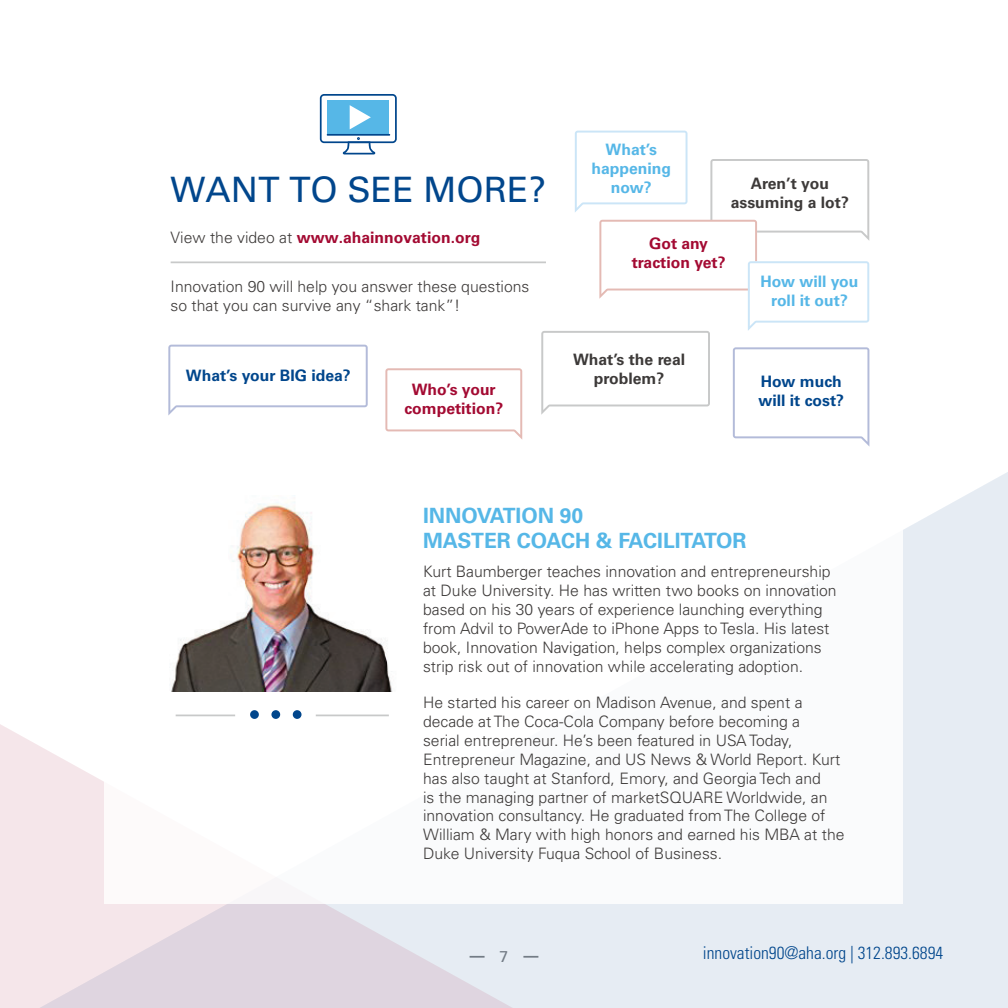
<style>
.page{position:relative;width:1008px;height:1008px;background:#fff}
.page>*{position:absolute;margin:0;border:0;box-sizing:border-box;transform-origin:0 0}
.t1{font:35px "Univers LT Std";color:#01468c}
.t2{font:700 21px/25.2px "Univers LT Std";color:#56b7e7}
.t3{font:300 condensed 17.5px "Univers LT Std";color:#01468c}
.t4{font:300 15.75px/18.9px "Univers LT Std";color:#3d3a39}
.t5{font:700 15.75px/18.9px "Univers LT Std";color:#a30a32;text-align:center}
.t6{font:700 15.75px/18.9px "Univers LT Std";color:#3d3a39;text-align:center}
.t7{font:700 15.75px/18.9px "Univers LT Std";color:#56b7e7;text-align:center}
.t8{font:700 15.75px/18.9px "Univers LT Std";color:#01468c}
.t9{font:15.75px "Univers LT Std";color:#808285}
.s1{font-weight:300;color:#3d3a39}
</style>
<div class="page">
<div style="left:570px;top:472px;width:438px;height:536px;background:#e6ecf3"></div>
<svg style="left:0;top:724px;width:570px;height:284px;background:#e9e1e8"></svg>
<div style="left:105px;top:105px;width:798px;height:798px;background:#fff"></div>
<hr style="left:171px;top:261px;width:375px;height:2px;background:#c8c9c9">
<svg style="left:320px;top:94px;width:77px;height:60px"></svg>
<svg style="left:385px;top:368px;width:137px;height:71px"></svg>
<svg style="left:541px;top:131px;width:328px;height:315px"></svg>
<img style="left:171px;top:495px;width:222px;height:197px">
<div style="left:250px;top:710px;width:9px;height:9px;background:#01468c;border-radius:50%"></div>
<div style="left:271px;top:710px;width:9px;height:9px;background:#01468c;border-radius:50%"></div>
<div style="left:293px;top:710px;width:9px;height:9px;background:#01468c;border-radius:50%"></div>
<hr style="left:316px;top:715px;width:73px;height:1px;background:#c8c9c9">
<hr style="left:176px;top:715px;width:59px;height:1px;background:#c8c9c9">
<svg style="left:168px;top:345px;width:200px;height:71px"></svg>
<h1 class="t1" style="left:171px;top:169px;width:377px">WANT TO SEE MORE?</h1>
<p class="t5" style="left:171px;top:228px;width:311px"><span class="s1">View the video at</span> www.ahainnovation.org</p>
<p class="t4" style="left:171px;top:277px;width:360px">Innovation 90 will help you answer these questions so that you can survive any “shark tank”!</p>
<p class="t8" style="left:186px;top:366px;width:166px">What’s your BIG idea?</p>
<p class="t5" style="left:404px;top:380px;width:100px">Who’s your competition?</p>
<p class="t7" style="left:591px;top:140px;width:81px">What’s happening now?</p>
<p class="t6" style="left:731px;top:174px;width:120px">Aren’t you assuming a lot?</p>
<p class="t5" style="left:632px;top:235px;width:95px">Got any traction yet?</p>
<p class="t6" style="left:573px;top:350px;width:114px">What’s the real problem?</p>
<p class="t7" style="left:761px;top:272px;width:99px">How will you roll it out?</p>
<p class="t8" style="left:758px;top:372px;width:87px">How much will it cost?</p>
<h2 class="t2" style="left:423px;top:503px;width:325px">INNOVATION 90<br>MASTER COACH &amp; FACILITATOR</h2>
<p class="t4" style="left:423px;top:562px;width:415px">Kurt Baumberger teaches innovation and entrepreneurship at Duke University. He has written two books on innovation based on his 30 years of experience launching everything from Advil to PowerAde to iPhone Apps to Tesla. His latest book, Innovation Navigation, helps complex organizations strip risk out of innovation while accelerating adoption.</p>
<p class="t4" style="left:423px;top:693px;width:423px">He started his career on Madison Avenue, and spent a decade at The Coca-Cola Company before becoming a<br>serial entrepreneur. He’s been featured in USA Today, Entrepreneur Magazine, and US News &amp; World Report. Kurt has also taught at Stanford, Emory, and Georgia Tech and<br>is the managing partner of marketSQUARE Worldwide, an innovation consultancy. He graduated from The College of William &amp; Mary with high honors and earned his MBA at the Duke University Fuqua School of Business.</p>
<p class="t9" style="left:500px;top:947px;width:10px">7</p>
<p class="t3" style="left:703px;top:942px;width:242px">innovation90@aha.org | 312.893.6894</p>
</div>
